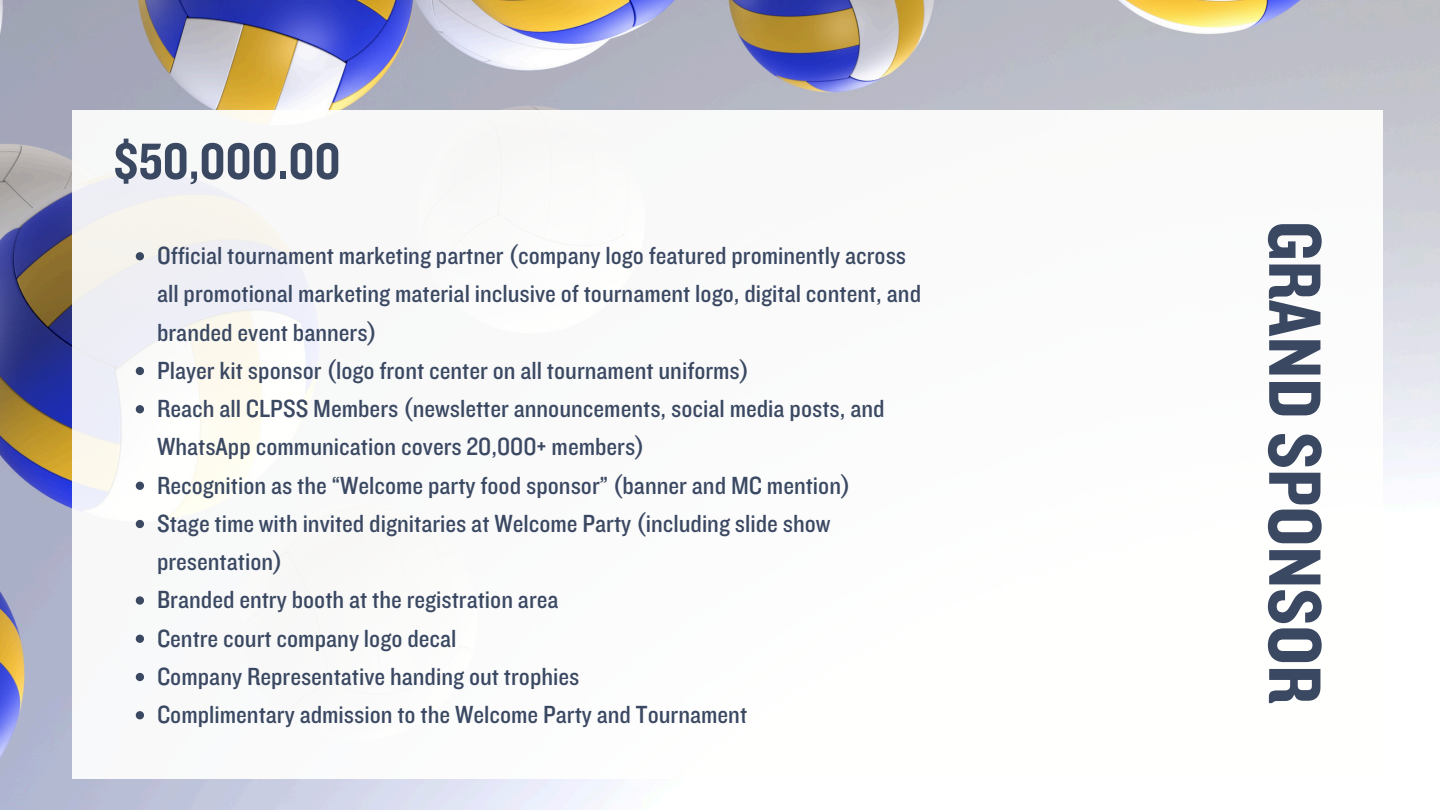
<style>
.page{position:relative;width:1440px;height:810px;background:#fff}
.page>*{position:absolute;margin:0;border:0;box-sizing:border-box;transform-origin:0 0}
.t1{font:77px "Knockout 50";color:#3a4862}
.t2{font:52.6px "Knockout 50";color:#3a4862}
.t3{font:25.7px/38.2px "Knockout 30";color:#3a4862}
</style>
<div class="page">
<img style="left:0;top:0;width:1440px;height:810px">
<div style="left:72px;top:110px;width:1311px;height:668px;background:#fffffe"></div>
<svg style="left:136px;top:252px;width:8px;height:8px"></svg>
<svg style="left:136px;top:367px;width:8px;height:8px"></svg>
<svg style="left:136px;top:405px;width:8px;height:8px"></svg>
<svg style="left:136px;top:482px;width:8px;height:8px"></svg>
<svg style="left:136px;top:520px;width:8px;height:8px"></svg>
<svg style="left:136px;top:596px;width:8px;height:9px"></svg>
<svg style="left:136px;top:635px;width:8px;height:8px"></svg>
<svg style="left:136px;top:673px;width:8px;height:8px"></svg>
<svg style="left:136px;top:711px;width:8px;height:8px"></svg>
<p class="t2" style="left:113px;top:128px;width:229px">$50,000.00</p>
<p class="t3" style="left:157px;top:236px;width:766px">Official tournament marketing partner (company logo featured prominently across all promotional marketing material inclusive of tournament logo, digital content, and branded event banners)</p>
<h2 class="t3" style="left:157px;top:351px;width:594px">Player kit sponsor (logo front center on all tournament uniforms)</h2>
<p class="t3" style="left:157px;top:389px;width:729px">Reach all CLPSS Members (newsletter announcements, social media posts, and<br>WhatsApp communication covers 20,000+ members)</p>
<p class="t3" style="left:157px;top:465px;width:695px">Recognition as the “Welcome party food sponsor” (banner and MC mention)</p>
<p class="t3" style="left:157px;top:504px;width:675px">Stage time with invited dignitaries at Welcome Party (including slide show presentation)</p>
<p class="t3" style="left:157px;top:580px;width:403px">Branded entry booth at the registration area</p>
<p class="t3" style="left:157px;top:618px;width:301px">Centre court company logo decal</p>
<p class="t3" style="left:157px;top:657px;width:424px">Company Representative handing out trophies</p>
<p class="t3" style="left:157px;top:695px;width:592px">Complimentary admission to the Welcome Party and Tournament</p>
<p class="t1" style="left:1343px;top:221px;width:485px;rotate:90deg">GRAND SPONSOR</p>
</div>
